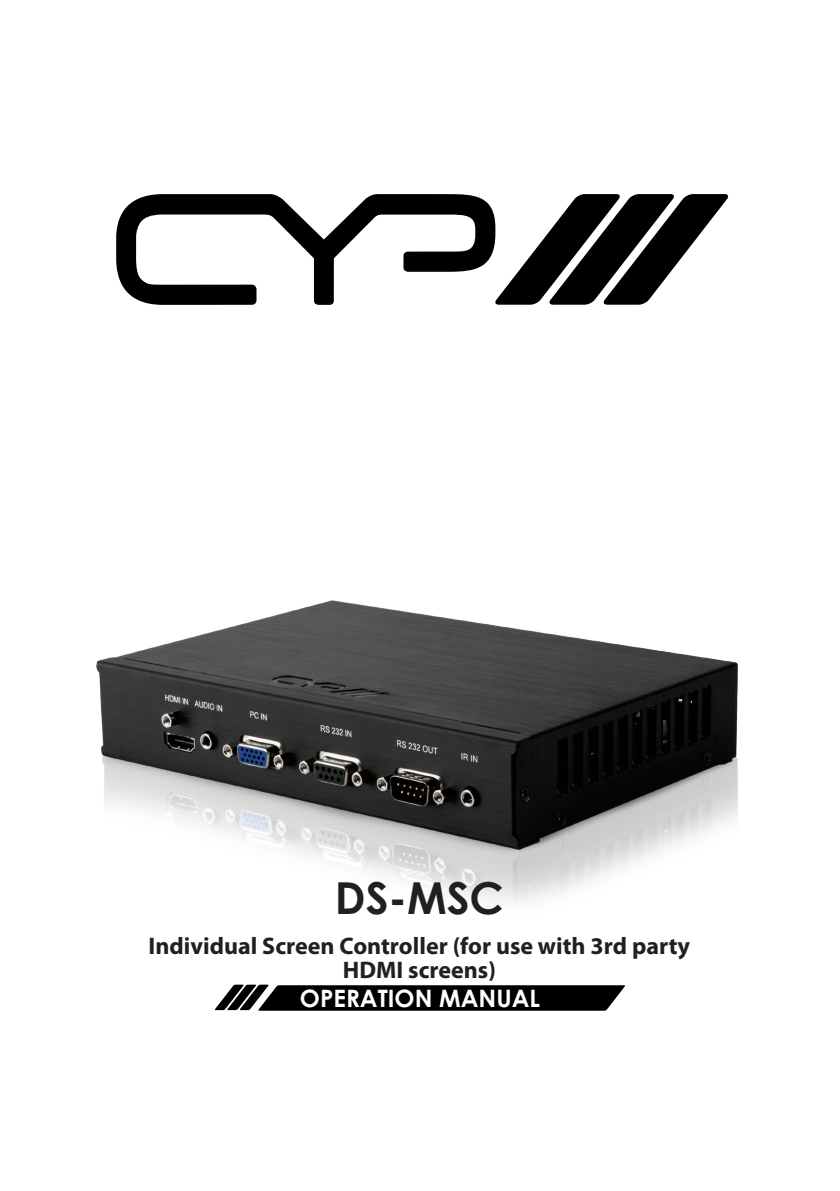
<style>
.page{position:relative;width:840px;height:1191px;background:#fff}
.page>*{position:absolute;margin:0;border:0;box-sizing:border-box;transform-origin:0 0}
.t1{font:700 44px "Century Gothic";color:#231f20}
.t2{font:700 24px/24px "Myriad Pro";color:#231f20;text-align:center}
.t3{font:700 24px "Century Gothic";color:#fff}
</style>
<div class="page">
<img style="left:96px;top:600px;width:642px;height:303px">
<svg style="left:116px;top:194px;width:378px;height:111px"></svg>
<svg style="left:494px;top:194px;width:233px;height:111px"></svg>
<svg style="left:215px;top:984px;width:409px;height:26px;background:#1d1d1d"></svg>
<h1 class="t1" style="left:334px;top:865px;width:170px">DS-MSC</h1>
<p class="t2" style="left:148px;top:933px;width:542px">Individual Screen Controller (for use with 3rd party<br>HDMI screens)</p>
<p class="t3" style="left:300px;top:980px;width:241px">OPERATION MANUAL</p>
</div>
